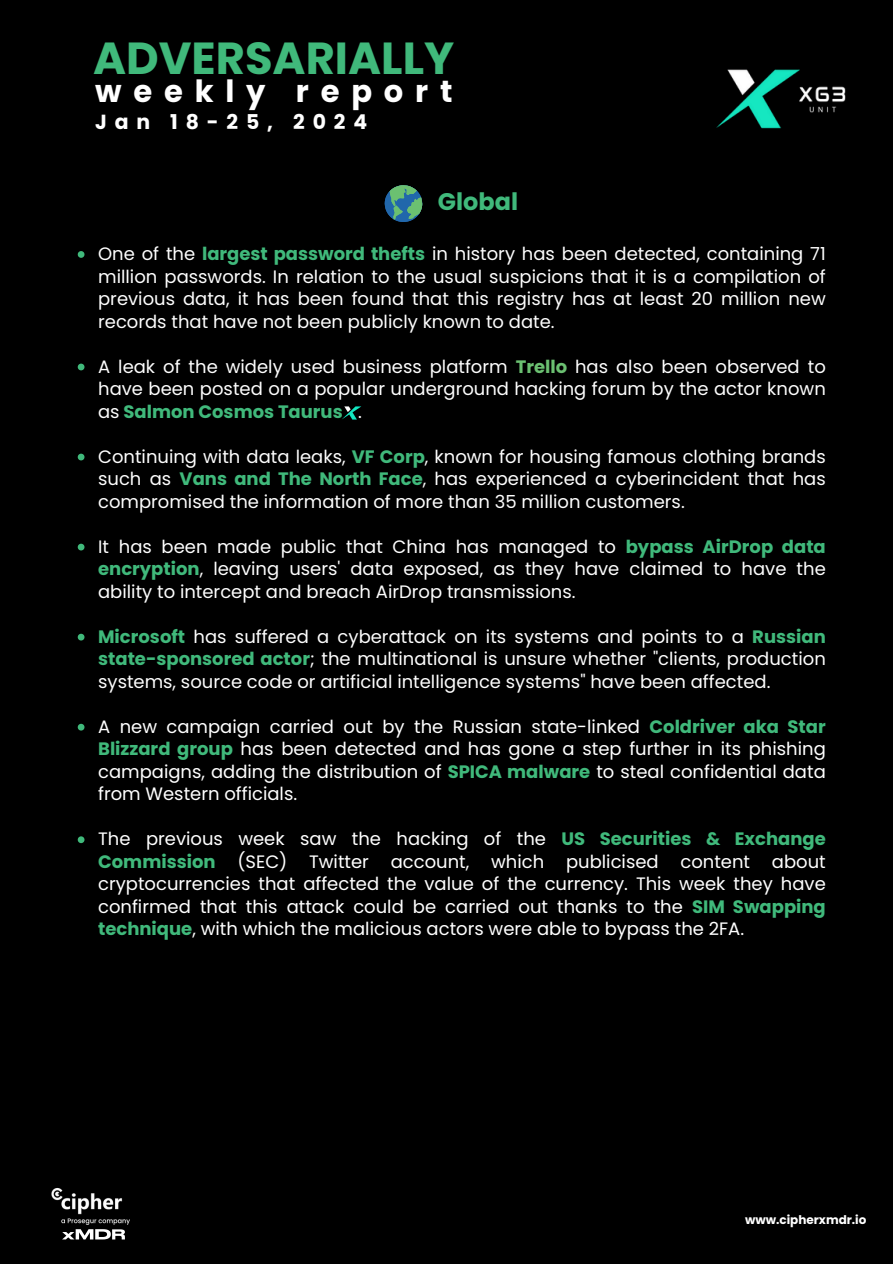
<style>
.page{position:relative;width:893px;height:1264px;background:#fff}
.page>*{position:absolute;margin:0;border:0;box-sizing:border-box;transform-origin:0 0}
.t1{font:700 44.85px "Poppins";color:#40b97b}
.t2{font:700 30.6px "Poppins";letter-spacing:.385em;color:#fff}
.t3{font:700 24px "Poppins";color:#40b97b}
.t4{font:700 20.4px "Poppins";letter-spacing:.385em;color:#fff}
.t5{font:18px/22.5px "Poppins";color:#fdfdfd;text-align:justify}
.t6{font:18px/22.5px "Poppins";color:#fff;text-align:justify}
.t7{font:700 12px "Poppins";color:#fff}
.s1{font-weight:700;color:#40b97b}
.s2{font-weight:700;color:#6bc071}
</style>
<div class="page">
<div style="left:0;top:0;width:892px;height:1263px;background:#000"></div>
<img style="left:51px;top:1188px;width:79px;height:37px">
<svg style="left:384px;top:185px;width:38px;height:37px"></svg>
<svg style="left:62px;top:1229px;width:63px;height:10px"></svg>
<img style="left:716px;top:69px;width:130px;height:60px">
<svg style="left:78px;top:251px;width:6px;height:7px"></svg>
<svg style="left:78px;top:363px;width:6px;height:7px"></svg>
<svg style="left:78px;top:453px;width:6px;height:7px"></svg>
<svg style="left:78px;top:543px;width:6px;height:7px"></svg>
<svg style="left:78px;top:633px;width:6px;height:7px"></svg>
<svg style="left:78px;top:723px;width:6px;height:7px"></svg>
<svg style="left:78px;top:836px;width:6px;height:7px"></svg>
<img style="left:342px;top:406px;width:19px;height:14px">
<p class="t1" style="left:93px;top:27px;width:362px">ADVERSARIALLY</p>
<h2 class="t2" style="left:95px;top:70px;width:359px">weekly report</h2>
<h2 class="t4" style="left:95px;top:107px;width:273px">Jan 18-25, 2024</h2>
<h3 class="t3" style="left:438px;top:185px;width:82px">Global</h3>
<h4 class="t5" style="left:98px;top:242px;width:729px">One of the <span class="s1">largest password thefts</span> in history has been detected, containing 71 million passwords. In relation to the usual suspicions that it is a compilation of previous data, it has been found that this registry has at least 20 million new records that have not been publicly known to date.</h4>
<h4 class="t5" style="left:98px;top:355px;width:729px">A leak of the widely used business platform <span class="s2">Trello</span> has also been observed to have been posted on a popular underground hacking forum by the actor known as <span class="s1">Salmon Cosmos Taurus</span> .</h4>
<h4 class="t5" style="left:98px;top:445px;width:729px">Continuing with data leaks, <span class="s1">VF Corp</span>, known for housing famous clothing brands such as <span class="s1">Vans and The North Face</span>, has experienced a cyberincident that has compromised the information of more than 35 million customers.</h4>
<h4 class="t5" style="left:98px;top:535px;width:729px">It has been made public that China has managed to <span class="s1">bypass AirDrop data encryption</span>, leaving users' data exposed, as they have claimed to have the ability to intercept and breach AirDrop transmissions.</h4>
<h4 class="t5" style="left:98px;top:625px;width:729px"><span class="s1">Microsoft</span> has suffered a cyberattack on its systems and points to a <span class="s1">Russian state-sponsored actor</span>; the multinational is unsure whether "clients, production systems, source code or artificial intelligence systems" have been affected.</h4>
<h4 class="t6" style="left:98px;top:715px;width:729px">A new campaign carried out by the Russian state-linked <span class="s1">Coldriver aka Star Blizzard group</span> has been detected and has gone a step further in its phishing campaigns, adding the distribution of <span class="s1">SPICA malware</span> to steal confidential data from Western officials.</h4>
<h4 class="t6" style="left:98px;top:827px;width:729px">The previous week saw the hacking of the <span class="s1">US Securities &amp; Exchange Commission</span> (SEC) Twitter account, which publicised content about cryptocurrencies that affected the value of the currency. This week they have confirmed that this attack could be carried out thanks to the <span class="s1">SIM Swapping technique</span>, with which the malicious actors were able to bypass the 2FA.</h4>
<p class="t7" style="left:745px;top:1210px;width:123px">www.cipherxmdr.io</p>
</div>
